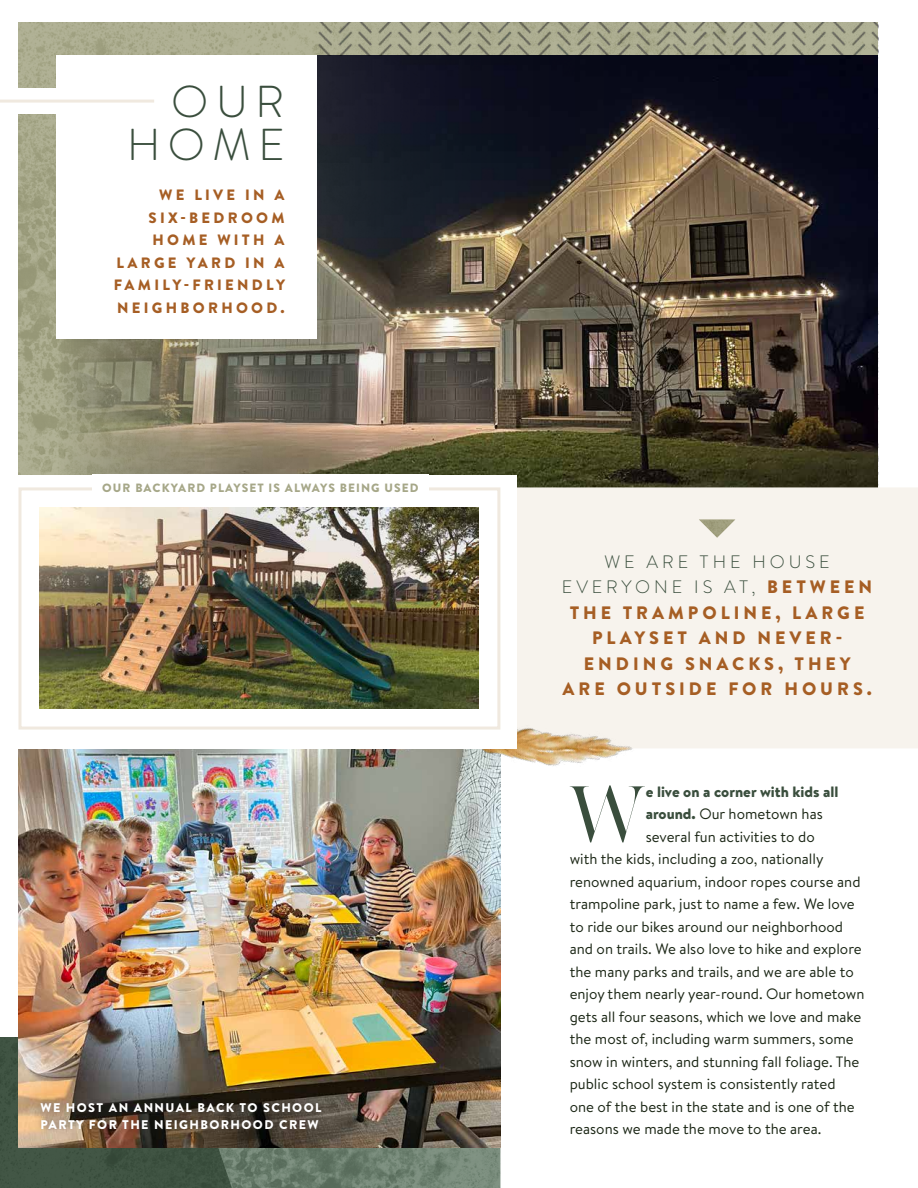
<style>
.page{position:relative;width:918px;height:1188px;background:#fff}
.page>*{position:absolute;margin:0;border:0;box-sizing:border-box;transform-origin:0 0}
.t1{font:300 81.75px "AW Conqueror Didot";color:#3a4e3d}
.t2{font:300 44.7px/43.3px "Brandon Text";letter-spacing:.17em;color:#3a4e3d;text-align:right}
.t3{font:900 18px/25.5px "Brandon Text";letter-spacing:.22em;color:#a65e24;text-align:center}
.t4{font:15px "Brandon Text";color:#1a2514}
.t5{font:900 15px/22.5px "Brandon Text";letter-spacing:.22em;color:#a65e24;text-align:right}
.t6{font:900 15px "Brandon Text";color:#3a4e3d}
.t7{font:900 12.6px/16.5px "Brandon Text";letter-spacing:.11em;color:#fff}
.t8{font:900 12px "Brandon Text";letter-spacing:.09em;color:#a6a788}
.s1{font-weight:300;color:#3a4e3d}
.s2{font-weight:900;color:#3a4e3d}
</style>
<div class="page">
<div style="left:0;top:1037px;width:181px;height:151px;background:#405443"></div>
<img style="left:181px;top:1148px;width:319px;height:40px">
<img style="left:18px;top:23px;width:298px;height:452px">
<img style="left:56px;top:56px;width:822px;height:431px">
<div style="left:56px;top:56px;width:260px;height:283px;background:#fff"></div>
<div style="left:1px;top:88px;width:88px;height:26px;background:#fff"></div>
<hr style="left:0;top:100px;width:154px;height:3px;background:#f0e9df">
<div style="left:516px;top:487px;width:402px;height:261px;background:#f7f3ed"></div>
<img style="left:18px;top:749px;width:482px;height:399px">
<img style="left:316px;top:23px;width:562px;height:33px">
<img style="left:699px;top:519px;width:36px;height:19px">
<img style="left:375px;top:637px;width:258px;height:185px">
<div style="left:0;top:475px;width:516px;height:273px;background:#fff"></div>
<div style="left:18px;top:487px;width:482px;height:243px;border:3px solid #f0e9df"></div>
<img style="left:40px;top:508px;width:439px;height:200px">
<div style="left:92px;top:475px;width:337px;height:21px;background:#fff"></div>
<div style="left:34px;top:1095px;width:295px;height:42px;background:#231f20;opacity:.4"></div>
<img style="left:439px;top:336px;width:23px;height:11px">
<h2 class="t2" style="left:127px;top:78px;width:159px">OUR<br>HOME</h2>
<p class="t5" style="left:114px;top:184px;width:173px">WE LIVE IN A<br>SIX-BEDROOM<br>HOME WITH A<br>LARGE YARD IN A<br>FAMILY-FRIENDLY<br>NEIGHBORHOOD.</p>
<p class="t8" style="left:102px;top:479px;width:318px">OUR BACKYARD PLAYSET IS ALWAYS BEING USED</p>
<p class="t7" style="left:41px;top:1099px;width:282px">WE HOST AN ANNUAL BACK TO SCHOOL<br>PARTY FOR THE NEIGHBORHOOD CREW</p>
<p class="t3" style="left:562px;top:548px;width:312px"><span class="s1">WE ARE THE HOUSE<br>EVERYONE IS AT,</span> BETWEEN<br>THE TRAMPOLINE, LARGE<br>PLAYSET AND NEVER-<br>ENDING SNACKS, THEY<br>ARE OUTSIDE FOR HOURS.</p>
<h1 class="t1" style="left:569px;top:752px;width:78px">W</h1>
<p class="t6" style="left:646px;top:781px;width:194px">e live on a corner with kids all</p>
<p class="t4" style="left:646px;top:804px;width:179px"><span class="s2">around.</span> Our hometown has</p>
<p class="t4" style="left:646px;top:826px;width:171px">several fun activities to do</p>
<p class="t4" style="left:570px;top:849px;width:255px">with the kids, including a zoo, nationally</p>
<p class="t4" style="left:570px;top:871px;width:292px">renowned aquarium, indoor ropes course and</p>
<p class="t4" style="left:570px;top:894px;width:287px">trampoline park, just to name a few. We love</p>
<p class="t4" style="left:570px;top:916px;width:275px">to ride our bikes around our neighborhood</p>
<p class="t4" style="left:570px;top:939px;width:294px">and on trails. We also love to hike and explore</p>
<p class="t4" style="left:570px;top:961px;width:286px">the many parks and trails, and we are able to</p>
<p class="t4" style="left:570px;top:984px;width:296px">enjoy them nearly year-round. Our hometown</p>
<p class="t4" style="left:570px;top:1006px;width:293px">gets all four seasons, which we love and make</p>
<p class="t4" style="left:570px;top:1029px;width:285px">the most of, including warm summers, some</p>
<p class="t4" style="left:570px;top:1051px;width:291px">snow in winters, and stunning fall foliage. The</p>
<p class="t4" style="left:570px;top:1074px;width:267px">public school system is consistently rated</p>
<p class="t4" style="left:570px;top:1096px;width:286px">one of the best in the state and is one of the</p>
<p class="t4" style="left:570px;top:1119px;width:253px">reasons we made the move to the area.</p>
</div>
